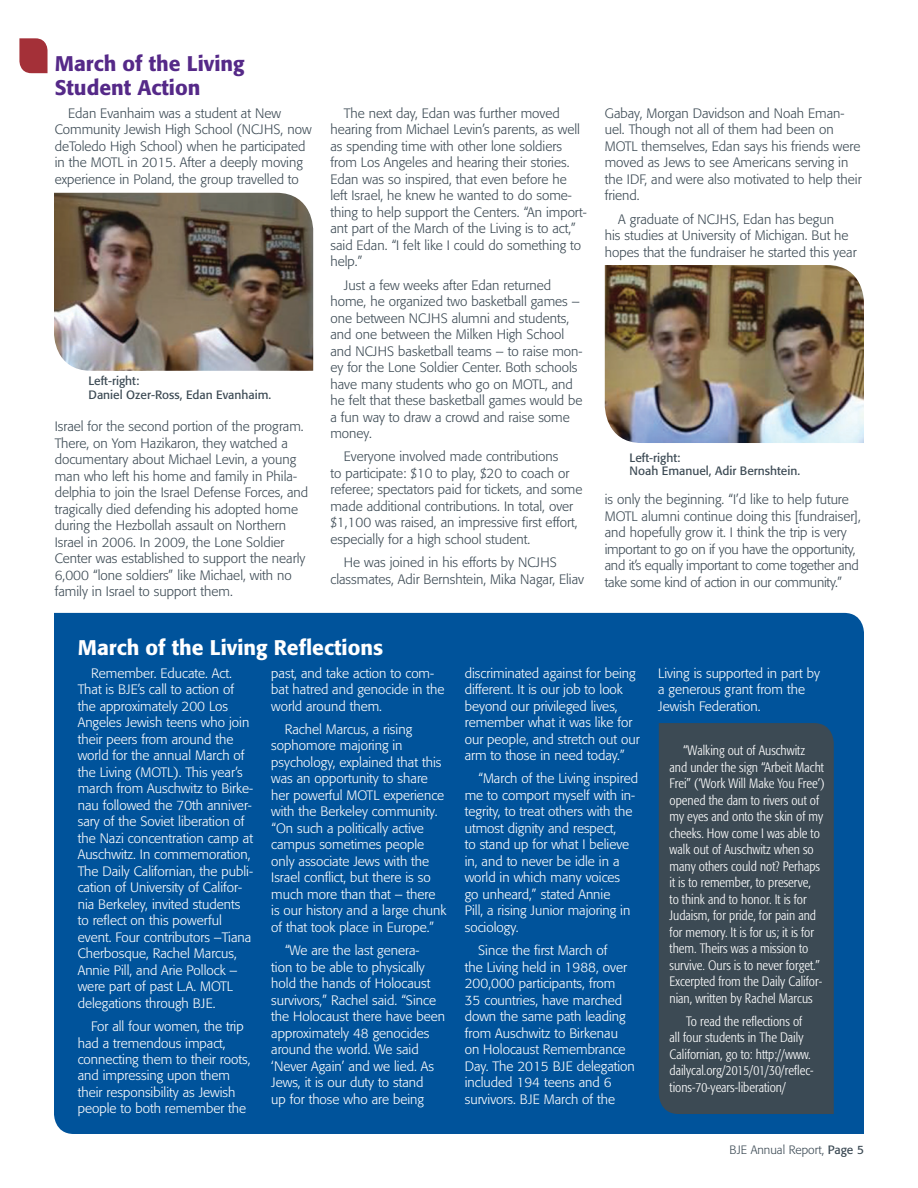
<style>
.page{position:relative;width:918px;height:1188px;background:#fff}
.page>*{position:absolute;margin:0;border:0;box-sizing:border-box;transform-origin:0 0}
.t1{font:500 21px/24px "Formata";color:#552988}
.t2{font:500 21px "Formata";color:#fff}
.t3{font:300 13.5px/16.5px "Formata";color:#3c4a54}
.t4{font:300 13.5px/16.5px "Formata";color:#fff}
.t5{font:300 condensed 13.5px/16.5px "Formata";color:#fff}
.t6{font:12px/13.5px "Formata";color:#3c4a54}
.t7{font:300 12px "Formata";color:#3c4a54}
.s1{font-weight:400}
</style>
<div class="page">
<div style="left:54px;top:613px;width:810px;height:521px;background:#00539b"></div>
<img style="left:605px;top:265px;width:259px;height:178px">
<img style="left:54px;top:193px;width:259px;height:178px">
<div style="left:659px;top:723px;width:175px;height:391px;background:#3c4a54"></div>
<svg style="left:19px;top:38px;width:29px;height:35px"></svg>
<h1 class="t1" style="left:55px;top:52px;width:191px">March of the Living<br>Student Action</h1>
<p class="t3" style="left:55px;top:106px;width:258px;text-indent:14px">Edan Evanhaim was a student at New Community Jewish High School (NCJHS, now deToledo High School) when he participated in the MOTL in 2015. After a deeply moving experience in Poland, the group travelled to</p>
<p class="t6" style="left:89px;top:375px;width:184px">Left-right:<br>Daniel Ozer-Ross, Edan Evanhaim.</p>
<p class="t3" style="left:55px;top:419px;width:255px">Israel for the second portion of the program.<br>There, on Yom Hazikaron, they watched a documentary about Michael Levin, a young man who left his home and family in Phila&shy;delphia to join the Israel Defense Forces, and tragically died defending his adopted home during the Hezbollah assault on Northern Israel in 2006. In 2009, the Lone Soldier Center was established to support the nearly 6,000 “lone soldiers” like Michael, with no family in Israel to support them.</p>
<p class="t3" style="left:330px;top:106px;width:258px;text-indent:14px">The next day, Edan was further moved hearing from Michael Levin’s parents, as well as spending time with other lone soldiers from Los Angeles and hearing their stories.<br>Edan was so inspired, that even before he left Israel, he knew he wanted to do some&shy;thing to help support the Centers. “An import&shy;ant part of the March of the Living is to act,” said Edan. “I felt like I could do something to help.”</p>
<p class="t3" style="left:330px;top:278px;width:254px;text-indent:14px">Just a few weeks after Edan returned home, he organized two basketball games – one between NCJHS alumni and students, and one between the Milken High School and NCJHS basketball teams – to raise mon&shy;ey for the Lone Soldier Center. Both schools have many students who go on MOTL, and he felt that these basketball games would be a fun way to draw a crowd and raise some money.</p>
<p class="t3" style="left:330px;top:449px;width:254px;text-indent:14px">Everyone involved made contributions<br>to participate: $10 to play, $20 to coach or referee; spectators paid for tickets, and some made additional contributions. In total, over $1,100 was raised, an impressive first effort, especially for a high school student.</p>
<p class="t3" style="left:330px;top:555px;width:255px;text-indent:14px">He was joined in his efforts by NCJHS classmates, Adir Bernshtein, Mika Nagar, Eliav</p>
<p class="t3" style="left:605px;top:106px;width:258px">Gabay, Morgan Davidson and Noah Eman&shy;uel. Though not all of them had been on MOTL themselves, Edan says his friends were moved as Jews to see Americans serving in the IDF, and were also motivated to help their friend.</p>
<p class="t3" style="left:605px;top:211px;width:253px;text-indent:14px">A graduate of NCJHS, Edan has begun<br>his studies at University of Michigan. But he hopes that the fundraiser he started this year</p>
<p class="t6" style="left:630px;top:452px;width:172px">Left-right:<br>Noah Emanuel, Adir Bernshtein.</p>
<p class="t3" style="left:605px;top:492px;width:258px">is only the beginning. “I’d like to help future MOTL alumni continue doing this [fundraiser], and hopefully grow it. I think the trip is very important to go on if you have the opportunity, and it’s equally important to come together and take some kind of action in our community.”</p>
<h1 class="t2" style="left:78px;top:638px;width:307px">March of the Living Reflections</h1>
<p class="t4" style="left:78px;top:666px;width:177px;text-indent:14px">Remember. Educate. Act.<br>That is BJE’s call to action of the approximately 200 Los<br>Angeles Jewish teens who join their peers from around the world for the annual March of the Living (MOTL). This year’s march from Auschwitz to Birke&shy;nau followed the 70th anniver&shy;sary of the Soviet liberation of the Nazi concentration camp at<br>Auschwitz. In commemoration,<br>The Daily Californian, the publi&shy;cation of University of Califor&shy;nia Berkeley, invited students to reflect on this powerful event. Four contributors –Tiana<br>Cherbosque, Rachel Marcus,<br>Annie Pill, and Arie Pollock – were part of past L.A. MOTL delegations through BJE.</p>
<p class="t4" style="left:78px;top:1019px;width:174px;text-indent:14px">For all four women, the trip had a tremendous impact, connecting them to their roots, and impressing upon them their responsibility as Jewish people to both remember the</p>
<p class="t4" style="left:271px;top:666px;width:175px">past, and take action to com&shy;bat hatred and genocide in the world around them.</p>
<p class="t4" style="left:271px;top:722px;width:177px;text-indent:14px">Rachel Marcus, a rising sophomore majoring in psychology, explained that this was an opportunity to share her powerful MOTL experience with the Berkeley community. “On such a politically active campus sometimes people only associate Jews with the<br>Israel conflict, but there is so much more than that – there is our history and a large chunk of that took place in Europe.”</p>
<p class="t4" style="left:271px;top:943px;width:175px;text-indent:14px">“We are the last genera-<br>tion to be able to physically hold the hands of Holocaust survivors,” Rachel said. “Since the Holocaust there have been approximately 48 genocides around the world. We said ‘Never Again’ and we lied. As<br>Jews, it is our duty to stand<br>up for those who are being</p>
<p class="t4" style="left:465px;top:666px;width:177px">discriminated against for being different. It is our job to look beyond our privileged lives, remember what it was like for our people, and stretch out our arm to those in need today.”</p>
<p class="t4" style="left:465px;top:771px;width:175px;text-indent:14px">“March of the Living inspired me to comport myself with in&shy;tegrity, to treat others with the utmost dignity and respect,<br>to stand up for what I believe in, and to never be idle in a world in which many voices<br>go unheard,” stated Annie<br>Pill, a rising Junior majoring in sociology.</p>
<p class="t4" style="left:465px;top:943px;width:172px;text-indent:14px">Since the first March of<br>the Living held in 1988, over<br>200,000 participants, from<br>35 countries, have marched down the same path leading from Auschwitz to Birkenau on Holocaust Remembrance<br>Day. The 2015 BJE delegation included 194 teens and 6 survivors. BJE March of the</p>
<p class="t4" style="left:658px;top:665px;width:163px">Living is supported in part by a generous grant from the<br>Jewish Federation.</p>
<p class="t5" style="left:670px;top:743px;width:157px;text-indent:14px">“Walking out of Auschwitz and under the sign “Arbeit Macht<br>Frei” (‘Work Will Make You Free’) opened the dam to rivers out of my eyes and onto the skin of my cheeks. How come I was able to walk out of Auschwitz when so many others could not? Perhaps it is to remember, to preserve,<br>to think and to honor. It is for<br>Judaism, for pride, for pain and for memory. It is for us; it is for them. Theirs was a mission to survive. Ours is to never forget.”<br>Excerpted from the Daily Califor&shy;nian, written by Rachel Marcus</p>
<p class="t5" style="left:670px;top:1014px;width:145px;text-indent:17px">To read the reflections of all four students in The Daily<br>Californian, go to: http://www. dailycal.org/2015/01/30/reflec&shy;tions-70-years-liberation/</p>
<p class="t7" style="left:729px;top:1144px;width:136px">BJE Annual Report, <span class="s1">Page 5</span></p>
</div>
